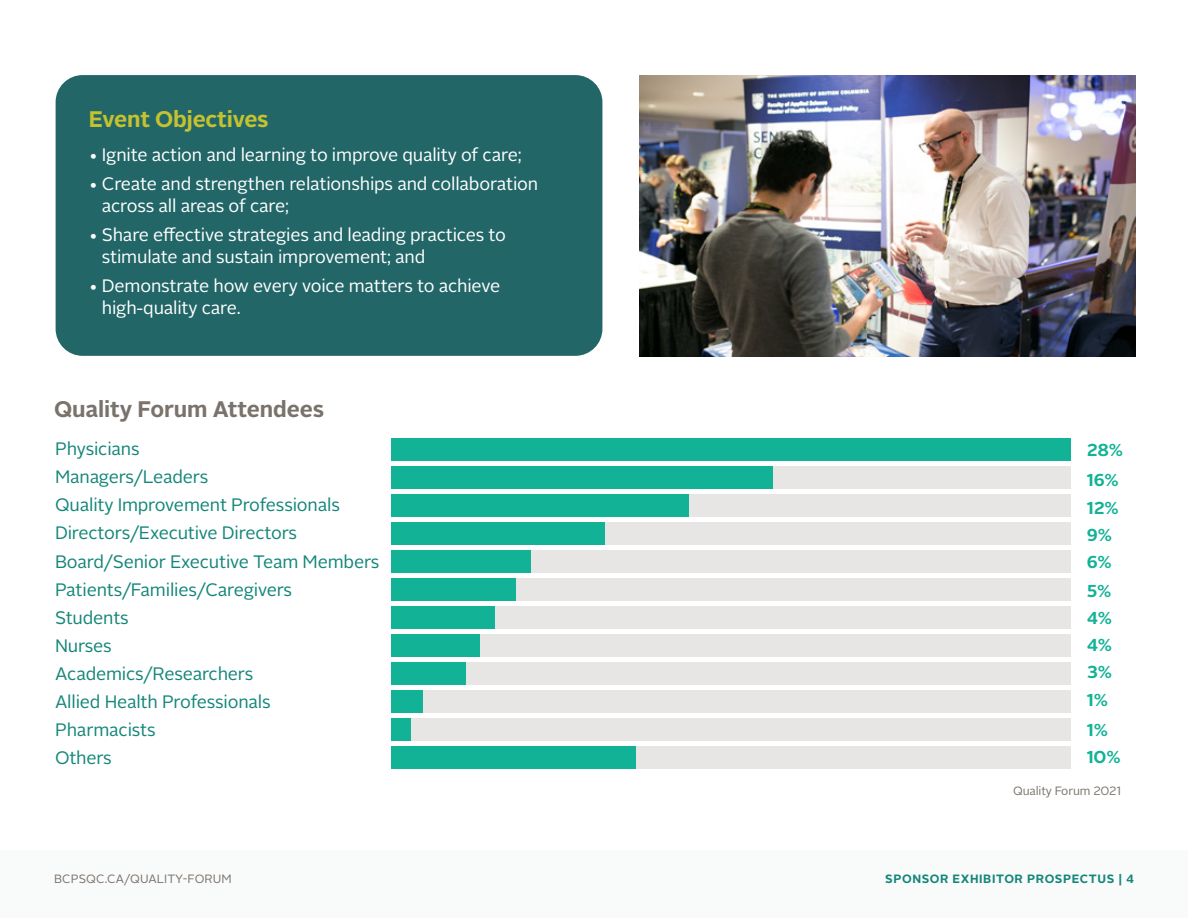
<style>
.page{position:relative;width:1188px;height:918px;background:#fff}
.page>*{position:absolute;margin:0;border:0;box-sizing:border-box;transform-origin:0 0}
.t1{font:700 22.5px "Alright Sans";letter-spacing:-.005em;color:#7a736c}
.Body{font:700 22.5px "Alright Sans";letter-spacing:-.01em;color:#c4c22f}
.t2{font:18px/22.5px "Alright Sans";letter-spacing:-.01em;color:#fff}
.Body-2{font:18px "Alright Sans";letter-spacing:-.01em;color:#138679}
.Body-3{font:700 17.25px "Alright Sans";letter-spacing:-.01em;color:#11b296}
.t3{font:700 12px "Alright Sans";letter-spacing:.05em;color:#138679}
.Bullets{font:12px "Alright Sans";letter-spacing:.01em;color:#7a736c}
.Bullets-2{font:12px "Alright Sans";letter-spacing:-.01em;color:#7a736c}
</style>
<div class="page">
<div style="left:0;top:850px;width:1188px;height:68px;background:#f9fafa"></div>
<div style="left:56px;top:75px;width:546px;height:281px;background:#226668;border-radius:27px"></div>
<div style="left:392px;top:466px;width:679px;height:22px;background:#e8e6e5"></div>
<div style="left:392px;top:494px;width:679px;height:23px;background:#e8e6e5"></div>
<div style="left:392px;top:522px;width:679px;height:23px;background:#e8e6e5"></div>
<div style="left:392px;top:550px;width:679px;height:23px;background:#e8e6e5"></div>
<div style="left:392px;top:578px;width:679px;height:23px;background:#e8e6e5"></div>
<div style="left:392px;top:606px;width:679px;height:23px;background:#e8e6e5"></div>
<div style="left:392px;top:635px;width:679px;height:22px;background:#e8e6e5"></div>
<div style="left:392px;top:662px;width:679px;height:23px;background:#e8e6e5"></div>
<div style="left:392px;top:690px;width:679px;height:23px;background:#e8e6e5"></div>
<div style="left:392px;top:719px;width:679px;height:22px;background:#e8e6e5"></div>
<div style="left:392px;top:746px;width:679px;height:23px;background:#e8e6e5"></div>
<div style="left:392px;top:438px;width:679px;height:23px;background:#11b296"></div>
<div style="left:392px;top:466px;width:381px;height:23px;background:#11b296"></div>
<div style="left:392px;top:494px;width:297px;height:23px;background:#11b296"></div>
<div style="left:392px;top:522px;width:213px;height:23px;background:#11b296"></div>
<div style="left:392px;top:550px;width:139px;height:23px;background:#11b296"></div>
<div style="left:392px;top:578px;width:124px;height:23px;background:#11b296"></div>
<div style="left:392px;top:606px;width:103px;height:23px;background:#11b296"></div>
<div style="left:392px;top:634px;width:88px;height:23px;background:#11b296"></div>
<div style="left:392px;top:662px;width:74px;height:23px;background:#11b296"></div>
<div style="left:392px;top:690px;width:31px;height:23px;background:#11b296"></div>
<div style="left:392px;top:718px;width:19px;height:23px;background:#11b296"></div>
<div style="left:392px;top:747px;width:244px;height:22px;background:#11b296"></div>
<img style="left:640px;top:76px;width:495px;height:280px">
<p class="Body" style="left:89px;top:104px;width:181px">Event Objectives</p>
<p class="t2" style="left:88px;top:144px;width:435px">• Ignite action and learning to improve quality of care;</p>
<p class="t2" style="left:102px;top:173px;width:438px;text-indent:-14px">• Create and strengthen relationships and collaboration across all areas of care;</p>
<p class="t2" style="left:102px;top:224px;width:406px;text-indent:-14px">• Share effective strategies and leading practices to stimulate and sustain improvement; and</p>
<p class="t2" style="left:102px;top:275px;width:400px;text-indent:-14px">• Demonstrate how every voice matters to achieve high-quality care.</p>
<h3 class="t1" style="left:54px;top:394px;width:272px">Quality Forum Attendees</h3>
<p class="Body-2" style="left:55px;top:437px;width:86px">Physicians</p>
<p class="Body-2" style="left:55px;top:465px;width:155px">Managers/Leaders</p>
<p class="Body-2" style="left:55px;top:493px;width:286px">Quality Improvement Professionals</p>
<p class="Body-2" style="left:55px;top:521px;width:244px">Directors/Executive Directors</p>
<p class="Body-2" style="left:55px;top:549px;width:326px">Board/Senior Executive Team Members</p>
<p class="Body-2" style="left:55px;top:577px;width:239px">Patients/Families/Caregivers</p>
<p class="Body-2" style="left:55px;top:605px;width:75px">Students</p>
<p class="Body-2" style="left:55px;top:633px;width:58px">Nurses</p>
<p class="Body-2" style="left:55px;top:662px;width:200px">Academics/Researchers</p>
<p class="Body-2" style="left:55px;top:690px;width:217px">Allied Health Professionals</p>
<p class="Body-2" style="left:55px;top:718px;width:102px">Pharmacists</p>
<p class="Body-2" style="left:55px;top:746px;width:58px">Others</p>
<p class="Body-3" style="left:1087px;top:438px;width:38px">28%</p>
<p class="Body-3" style="left:1087px;top:468px;width:34px">16%</p>
<p class="Body-3" style="left:1087px;top:496px;width:34px">12%</p>
<p class="Body-3" style="left:1087px;top:523px;width:27px">9%</p>
<p class="Body-3" style="left:1087px;top:550px;width:27px">6%</p>
<p class="Body-3" style="left:1087px;top:579px;width:26px">5%</p>
<p class="Body-3" style="left:1087px;top:606px;width:27px">4%</p>
<p class="Body-3" style="left:1087px;top:633px;width:27px">4%</p>
<p class="Body-3" style="left:1087px;top:660px;width:27px">3%</p>
<p class="Body-3" style="left:1087px;top:688px;width:23px">1%</p>
<p class="Body-3" style="left:1087px;top:718px;width:23px">1%</p>
<p class="Body-3" style="left:1087px;top:745px;width:35px">10%</p>
<p class="Bullets-2" style="left:1013px;top:783px;width:110px">Quality Forum 2021</p>
<p class="Bullets" style="left:54px;top:871px;width:179px">BCPSQC.CA/QUALITY-FORUM</p>
<p class="t3" style="left:885px;top:870px;width:250px">SPONSOR EXHIBITOR PROSPECTUS | 4</p>
</div>
